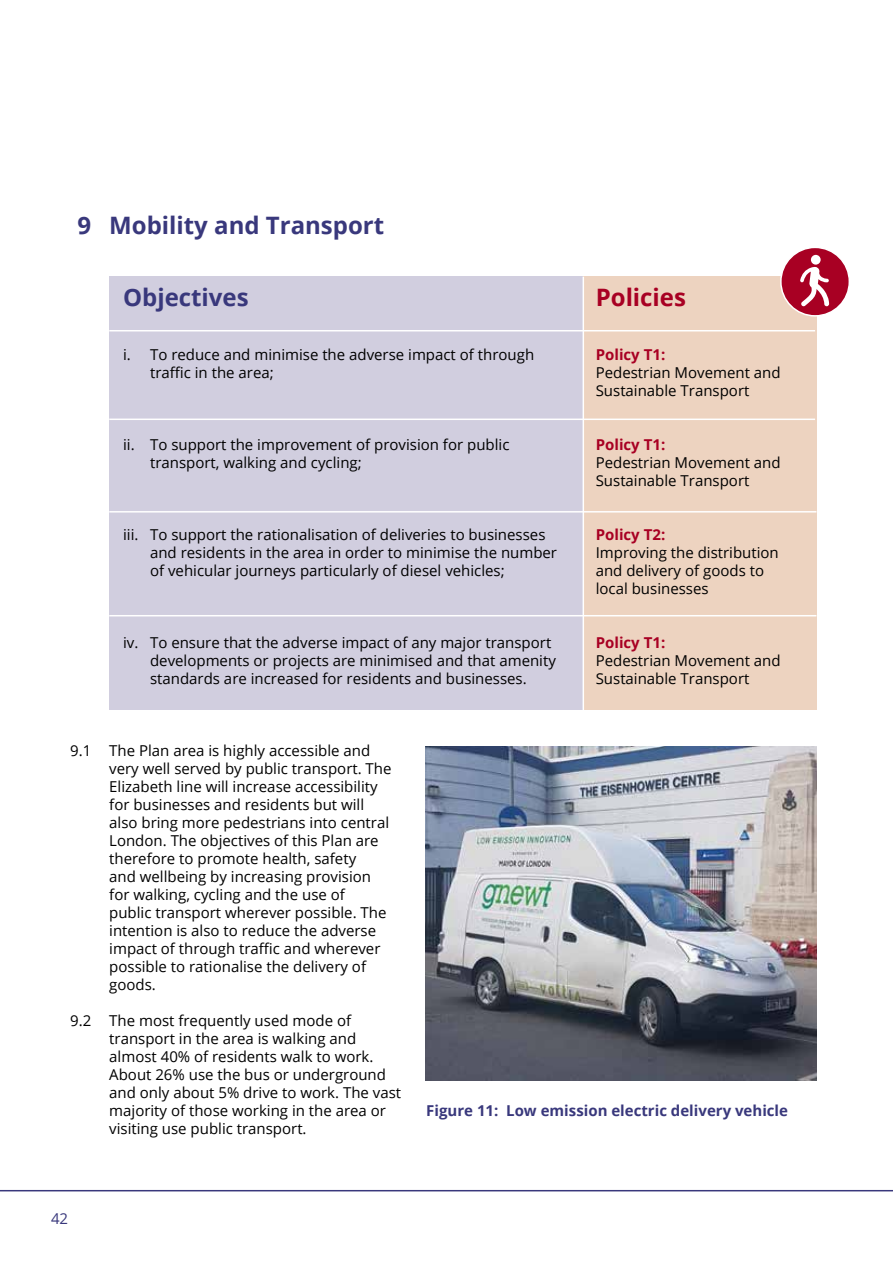
<style>
.page{position:relative;width:893px;height:1263px;background:#fff}
.page>*{position:absolute;margin:0;border:0;box-sizing:border-box;transform-origin:0 0}
.t1{font:700 24px "Open Sans";color:#39387c}
.t2{font:700 24px "Open Sans";color:#a80023}
.t3{font:15px/18px "Open Sans";color:#000}
.t4{font:700 15px "Open Sans";color:#39387c}
.t5{font:700 15px "Open Sans";color:#a80023}
.t6{font:15px "Open Sans";color:#39387c}
</style>
<div class="page">
<hr style="left:0;top:1190px;width:893px;height:1px;background:#39387c">
<div style="left:109px;top:277px;width:474px;height:433px;background:#d1cedf"></div>
<div style="left:583px;top:277px;width:233px;height:433px;background:#edd3c0"></div>
<hr style="left:109px;top:419px;width:706px;height:1px;background:#fff">
<hr style="left:109px;top:330px;width:706px;height:1px;background:#fff">
<hr style="left:583px;top:277px;width:1px;height:499px;background:#fff">
<hr style="left:109px;top:511px;width:707px;height:1px;background:#fff">
<hr style="left:109px;top:615px;width:707px;height:1px;background:#fff">
<div style="left:781px;top:247px;width:68px;height:69px;background:#a80023;border-radius:50%"></div>
<div style="left:780px;top:247px;width:70px;height:70px;border:2px solid #fff;border-radius:50%"></div>
<svg style="left:800px;top:267px;width:29px;height:39px"></svg>
<div style="left:811px;top:255px;width:10px;height:10px;background:#fff;border-radius:50%"></div>
<img style="left:425px;top:746px;width:391px;height:334px">
<hr style="left:892px;top:171px;width:1px;height:853px;background:#edd3c0">
<hr style="left:892px;top:0;width:1px;height:173px;background:#fff">
<h1 class="t1" style="left:78px;top:208px;width:308px">9 Mobility and Transport</h1>
<h1 class="t1" style="left:123px;top:280px;width:127px">Objectives</h1>
<p class="t3" style="left:150px;top:345px;width:386px;text-indent:-27px">i. To reduce and minimise the adverse impact of through traffic in the area;</p>
<p class="t3" style="left:150px;top:435px;width:361px;text-indent:-27px">ii. To support the improvement of provision for public transport, walking and cycling;</p>
<p class="t3" style="left:150px;top:525px;width:408px;text-indent:-27px">iii. To support the rationalisation of deliveries to businesses and residents in the area in order to minimise the number of vehicular journeys particularly of diesel vehicles;</p>
<p class="t3" style="left:150px;top:633px;width:407px;text-indent:-27px">iv. To ensure that the adverse impact of any major transport developments or projects are minimised and that amenity standards are increased for residents and businesses.</p>
<h1 class="t2" style="left:596px;top:280px;width:92px">Policies</h1>
<p class="t5" style="left:596px;top:344px;width:71px">Policy T1:</p>
<p class="t3" style="left:596px;top:363px;width:186px">Pedestrian Movement and<br>Sustainable Transport</p>
<p class="t5" style="left:596px;top:434px;width:71px">Policy T1:</p>
<p class="t3" style="left:596px;top:453px;width:186px">Pedestrian Movement and<br>Sustainable Transport</p>
<p class="t5" style="left:596px;top:524px;width:71px">Policy T2:</p>
<p class="t3" style="left:596px;top:543px;width:185px">Improving the distribution and delivery of goods to local businesses</p>
<p class="t5" style="left:596px;top:632px;width:71px">Policy T1:</p>
<p class="t3" style="left:596px;top:651px;width:186px">Pedestrian Movement and<br>Sustainable Transport</p>
<p class="t3" style="left:70px;top:741px;width:23px">9.1</p>
<p class="t3" style="left:70px;top:1011px;width:23px">9.2</p>
<p class="t3" style="left:109px;top:741px;width:284px">The Plan area is highly accessible and very well served by public transport. The Elizabeth line will increase accessibility for businesses and residents but will also bring more pedestrians into central London. The objectives of this Plan are therefore to promote health, safety<br>and wellbeing by increasing provision for walking, cycling and the use of<br>public transport wherever possible. The intention is also to reduce the adverse impact of through traffic and wherever possible to rationalise the delivery of goods.</p>
<p class="t3" style="left:109px;top:1011px;width:293px">The most frequently used mode of transport in the area is walking and almost 40% of residents walk to work.<br>About 26% use the bus or underground and only about 5% drive to work. The vast majority of those working in the area or visiting use public transport.</p>
<p class="t4" style="left:426px;top:1100px;width:363px">Figure 11: Low emission electric delivery vehicle</p>
<p class="t6" style="left:51px;top:1208px;width:19px">42</p>
</div>
